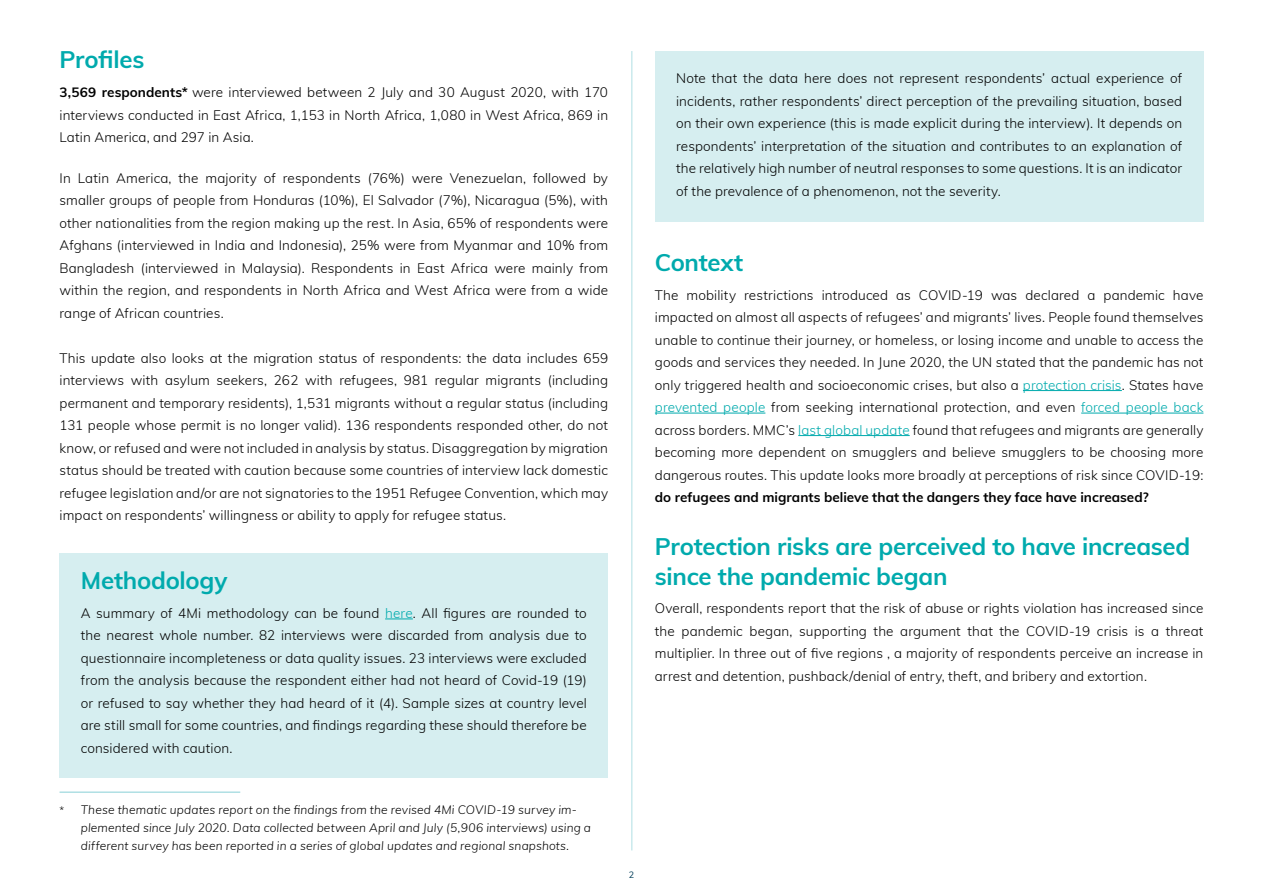
<style>
.page{position:relative;width:1263px;height:893px;background:#fff}
.page>*{position:absolute;margin:0;border:0;box-sizing:border-box;transform-origin:0 0}
.t1{font:700 24px/30px "Muli";letter-spacing:-.01em;color:#00aaad}
.t2{font:300 13.5px/22.5px "Muli";letter-spacing:.01em;color:#000;text-align:justify}
.t3{font:700 13.5px "Muli";color:#000}
.t4{font:italic 300 12px/18px "Muli";letter-spacing:.015em;color:#000}
.t5{font:9px "Muli";color:#003d58}
.s1{font-weight:700}
.s2{color:#00aaad}
.s3{font-style:normal;font-size:10.5px}
</style>
<div class="page">
<hr style="left:631px;top:51px;width:1px;height:799px;background:#afdfe4">
<div style="left:60px;top:553px;width:548px;height:224px;background:#d6eef0"></div>
<div style="left:655px;top:51px;width:548px;height:170px;background:#d6eef0"></div>
<svg style="left:385px;top:619px;width:28px;height:1px"></svg>
<hr style="left:60px;top:791px;width:180px;height:2px;background:#afdfe4">
<hr style="left:1023px;top:390px;width:99px;height:1px;background:#00aaad">
<hr style="left:655px;top:413px;width:110px;height:1px;background:#00aaad">
<hr style="left:1081px;top:413px;width:122px;height:1px;background:#00aaad">
<hr style="left:798px;top:435px;width:112px;height:1px;background:#00aaad">
<h1 class="t1" style="left:60px;top:43px;width:86px">Profiles</h1>
<p class="t2" style="left:60px;top:80px;width:550px"><span class="s1">3,569 respondents*</span><sup>1</sup>were interviewed between 2 July and 30 August 2020, with 170 interviews conducted in East Africa, 1,153 in North Africa, 1,080 in West Africa, 869 in Latin America, and 297 in Asia.</p>
<p class="t2" style="left:60px;top:166px;width:550px">In Latin America, the majority of respondents (76%) were Venezuelan, followed by smaller groups of people from Honduras (10%), El Salvador (7%), Nicaragua (5%), with other nationalities from the region making up the rest. In Asia, 65% of respondents were Afghans (interviewed in India and Indonesia), 25% were from Myanmar and 10% from Bangladesh (interviewed in Malaysia). Respondents in East Africa were mainly from within the region, and respondents in North Africa and West Africa were from a wide range of African countries.</p>
<p class="t2" style="left:60px;top:346px;width:550px">This update also looks at the migration status of respondents: the data includes 659 interviews with asylum seekers, 262 with refugees, 981 regular migrants (including permanent and temporary residents), 1,531 migrants without a regular status (including 131 people whose permit is no longer valid). 136 respondents responded other, do not know, or refused and were not included in analysis by status. Disaggregation by migration status should be treated with caution because some countries of interview lack domestic refugee legislation and/or are not signatories to the 1951 Refugee Convention, which may impact on respondents’ willingness or ability to apply for refugee status.</p>
<h1 class="t1" style="left:81px;top:564px;width:148px">Methodology</h1>
<p class="t2" style="left:81px;top:601px;width:508px">A summary of 4Mi methodology can be found <span class="s2">here</span>. All figures are rounded to the nearest whole number. 82 interviews were discarded from analysis due to questionnaire incompleteness or data quality issues. 23 interviews were excluded from the analysis because the respondent either had not heard of Covid-19 (19) or refused to say whether they had heard of it (4). Sample sizes at country level are still small for some countries, and findings regarding these should therefore be considered with caution.</p>
<p class="t4" style="left:81px;top:801px;width:512px;text-indent:-21px"><span class="s3">*</span> These thematic updates report on the findings from the revised 4Mi COVID-19 survey im&shy;plemented since July 2020. Data collected between April and July (5,906 interviews) using a different survey has been reported in a series of global updates and regional snapshots.</p>
<p class="t2" style="left:676px;top:66px;width:508px">Note that the data here does not represent respondents’ actual experience of incidents, rather respondents’ direct perception of the prevailing situation, based on their own experience (this is made explicit during the interview). It depends on respondents’ interpretation of the situation and contributes to an explanation of the relatively high number of neutral responses to some questions. It is an indicator of the prevalence of a phenomenon, not the severity.</p>
<h1 class="t1" style="left:655px;top:246px;width:90px">Context</h1>
<p class="t2" style="left:655px;top:283px;width:550px">The mobility restrictions introduced as COVID-19 was declared a pandemic have impacted on almost all aspects of refugees’ and migrants’ lives. People found themselves unable to continue their journey, or homeless, or losing income and unable to access the goods and services they needed. In June 2020, the UN stated that the pandemic has not only triggered health and socioeconomic crises, but also a <span class="s2">protection crisis</span>. States have <span class="s2">prevented people</span> from seeking international protection, and even <span class="s2">forced people back </span>across borders. MMC’s <span class="s2">last global update</span> found that refugees and migrants are generally becoming more dependent on smugglers and believe smugglers to be choosing more dangerous routes. This update looks more broadly at perceptions of risk since COVID-19:</p>
<p class="t3" style="left:655px;top:487px;width:495px">do refugees and migrants believe that the dangers they face have increased?</p>
<h1 class="t1" style="left:655px;top:530px;width:537px">Protection risks are perceived to have increased since the pandemic began</h1>
<p class="t2" style="left:655px;top:597px;width:550px">Overall, respondents report that the risk of abuse or rights violation has increased since the pandemic began, supporting the argument that the COVID-19 crisis is a threat multiplier. In three out of five regions , a majority of respondents perceive an increase in arrest and detention, pushback/denial of entry, theft, and bribery and extortion.</p>
<p class="t5" style="left:629px;top:868px;width:7px">2</p>
</div>
